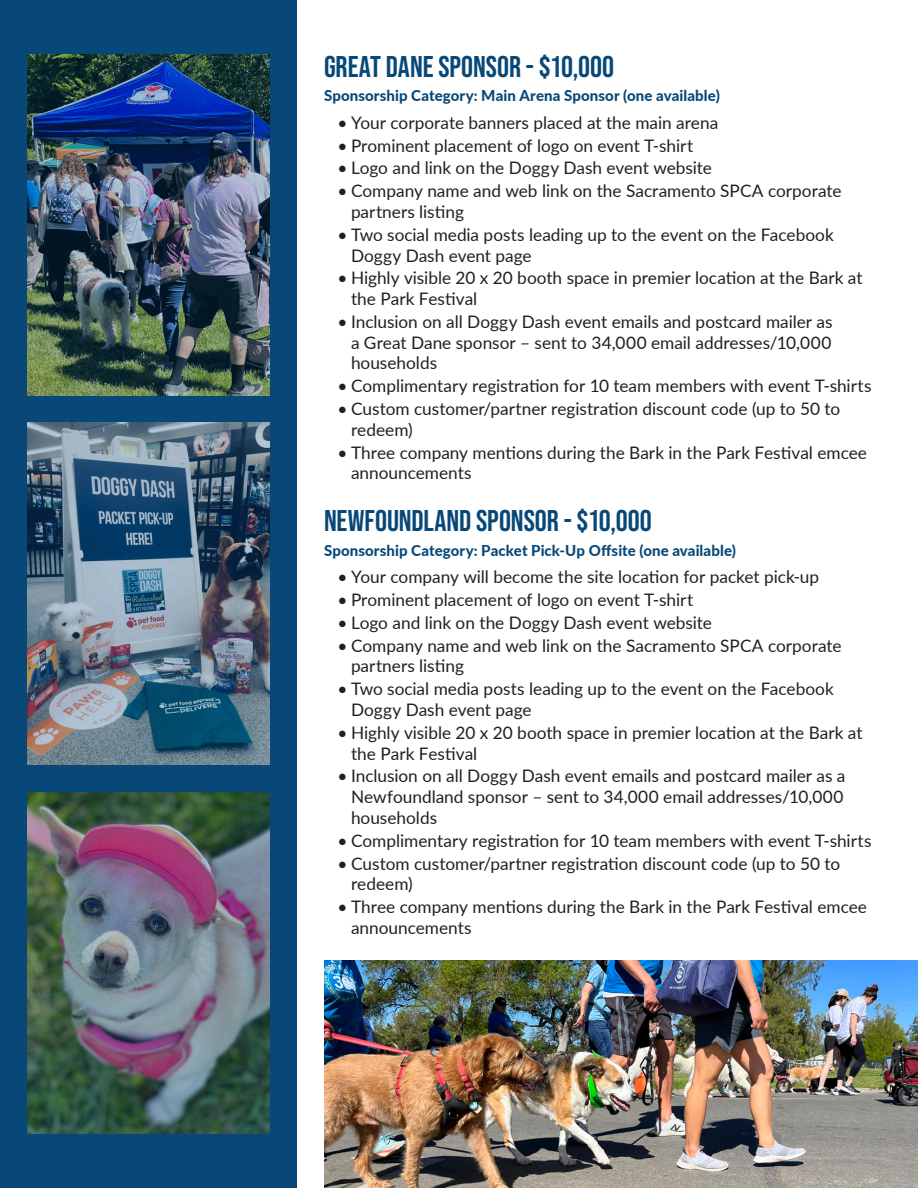
<style>
.page{position:relative;width:918px;height:1188px;background:#fff}
.page>*{position:absolute;margin:0;border:0;box-sizing:border-box;transform-origin:0 0}
.Sponsor_Name{font:30px "Bebas Neue";color:#084878}
.t1{font:17.25px/20.7px "Lato";color:#231f20}
.Sponsor_Level_Descri{font:800 15px "Lato";letter-spacing:.005em;color:#084878}
</style>
<div class="page">
<img style="left:0;top:0;width:297px;height:1188px">
<img style="left:324px;top:961px;width:594px;height:227px">
<p class="Sponsor_Name" style="left:324px;top:49px;width:292px">GREAT DANE SPONSOR - $10,000</p>
<p class="Sponsor_Level_Descri" style="left:324px;top:85px;width:397px">Sponsorship Category: Main Arena Sponsor (one available)</p>
<p class="t1" style="left:338px;top:111px;width:382px">• Your corporate banners placed at the main arena</p>
<p class="t1" style="left:338px;top:134px;width:357px">• Prominent placement of logo on event T-shirt</p>
<p class="t1" style="left:338px;top:157px;width:376px">• Logo and link on the Doggy Dash event website</p>
<p class="t1" style="left:351px;top:180px;width:492px;text-indent:-14px">• Company name and web link on the Sacramento SPCA corporate partners listing</p>
<p class="t1" style="left:351px;top:223px;width:484px;text-indent:-14px">• Two social media posts leading up to the event on the Facebook<br>Doggy Dash event page</p>
<p class="t1" style="left:351px;top:267px;width:513px;text-indent:-14px">• Highly visible 20 x 20 booth space in premier location at the Bark at the Park Festival</p>
<p class="t1" style="left:351px;top:311px;width:483px;text-align:justify;text-indent:-14px">• Inclusion on all Doggy Dash event emails and postcard mailer as a Great Dane sponsor – sent to 34,000 email addresses/10,000 households</p>
<p class="t1" style="left:338px;top:375px;width:536px">• Complimentary registration for 10 team members with event T-shirts</p>
<p class="t1" style="left:351px;top:398px;width:491px;text-indent:-14px">• Custom customer/partner registration discount code (up to 50 to redeem)</p>
<p class="t1" style="left:351px;top:441px;width:518px;text-indent:-14px">• Three company mentions during the Bark in the Park Festival emcee announcements</p>
<p class="Sponsor_Name" style="left:324px;top:504px;width:329px">NEWFOUNDLAND SPONSOR - $10,000</p>
<p class="Sponsor_Level_Descri" style="left:324px;top:539px;width:414px">Sponsorship Category: Packet Pick-Up Offsite (one available)</p>
<p class="t1" style="left:338px;top:566px;width:483px">• Your company will become the site location for packet pick-up</p>
<p class="t1" style="left:338px;top:589px;width:357px">• Prominent placement of logo on event T-shirt</p>
<p class="t1" style="left:338px;top:612px;width:376px">• Logo and link on the Doggy Dash event website</p>
<p class="t1" style="left:351px;top:634px;width:492px;text-indent:-14px">• Company name and web link on the Sacramento SPCA corporate partners listing</p>
<p class="t1" style="left:351px;top:678px;width:484px;text-indent:-14px">• Two social media posts leading up to the event on the Facebook<br>Doggy Dash event page</p>
<p class="t1" style="left:351px;top:722px;width:513px;text-indent:-14px">• Highly visible 20 x 20 booth space in premier location at the Bark at the Park Festival</p>
<p class="t1" style="left:351px;top:765px;width:496px;text-align:justify;text-indent:-14px">• Inclusion on all Doggy Dash event emails and postcard mailer as a Newfoundland sponsor – sent to 34,000 email addresses/10,000 households</p>
<p class="t1" style="left:338px;top:829px;width:536px">• Complimentary registration for 10 team members with event T-shirts</p>
<p class="t1" style="left:351px;top:852px;width:491px;text-indent:-14px">• Custom customer/partner registration discount code (up to 50 to redeem)</p>
<p class="t1" style="left:351px;top:896px;width:518px;text-indent:-14px">• Three company mentions during the Bark in the Park Festival emcee announcements</p>
</div>
